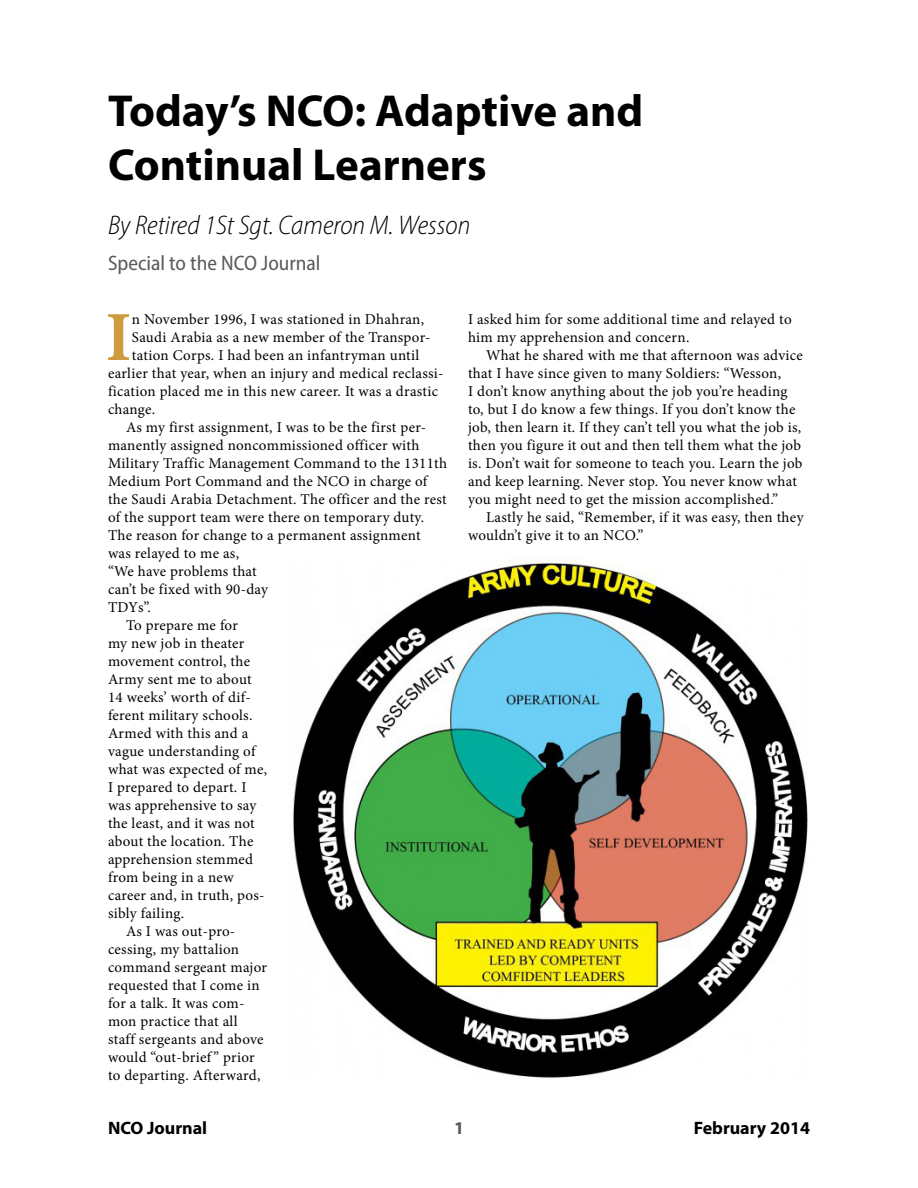
<style>
.page{position:relative;width:918px;height:1188px;background:#fff}
.page>*{position:absolute;margin:0;border:0;box-sizing:border-box;transform-origin:0 0}
.t1{font:700 70.35px "Minion Pro";color:#d09a3f}
.t2{font:700 45px/54px "Myriad Pro";color:#000}
.t3{font:italic 300 semi-condensed 27px "Myriad Pro";color:#000}
.t4{font:semi-condensed 21px "Myriad Pro";color:#58595b}
.t5{font:700 18px "Myriad Pro";color:#000}
.t6{font:700 18px "Myriad Pro";color:#58595b}
.t7{font:15px/18px "Minion Pro";letter-spacing:.015em;color:#000}
</style>
<div class="page">
<img style="left:293px;top:558px;width:515px;height:520px">
<h2 class="t2" style="left:108px;top:82px;width:537px">Today’s NCO: Adaptive and<br>Continual Learners</h2>
<h3 class="t3" style="left:108px;top:209px;width:364px">By Retired 1St Sgt. Cameron M. Wesson</h3>
<h3 class="t4" style="left:108px;top:250px;width:214px">Special to the NCO Journal</h3>
<h1 class="t1" style="left:105px;top:288px;width:28px">I</h1>
<p class="t7" style="left:132px;top:310px;width:294px">n November 1996, I was stationed in Dhahran,</p>
<p class="t7" style="left:132px;top:328px;width:300px">Saudi Arabia as a new member of the Transpor-</p>
<p class="t7" style="left:132px;top:346px;width:289px">tation Corps. I had been an infantryman until</p>
<p class="t7" style="left:108px;top:364px;width:337px">earlier that year, when an injury and medical reclassi-</p>
<p class="t7" style="left:108px;top:382px;width:332px">fication placed me in this new career. It was a drastic</p>
<p class="t7" style="left:108px;top:400px;width:49px">change.</p>
<p class="t7" style="left:126px;top:418px;width:302px">As my first assignment, I was to be the first per-</p>
<p class="t7" style="left:108px;top:436px;width:313px">manently assigned noncommissioned officer with</p>
<p class="t7" style="left:108px;top:454px;width:341px">Military Traffic Management Command to the 1311th</p>
<p class="t7" style="left:108px;top:472px;width:321px">Medium Port Command and the NCO in charge of</p>
<p class="t7" style="left:108px;top:490px;width:340px">the Saudi Arabia Detachment. The officer and the rest</p>
<p class="t7" style="left:108px;top:508px;width:318px">of the support team were there on temporary duty.</p>
<p class="t7" style="left:108px;top:526px;width:314px">The reason for change to a permanent assignment</p>
<p class="t7" style="left:108px;top:544px;width:133px">was relayed to me as,</p>
<p class="t7" style="left:108px;top:562px;width:150px">“We have problems that</p>
<p class="t7" style="left:108px;top:580px;width:162px">can’t be fixed with 90-day</p>
<p class="t7" style="left:108px;top:598px;width:44px">TDYs”.</p>
<p class="t7" style="left:126px;top:616px;width:113px">To prepare me for</p>
<p class="t7" style="left:108px;top:634px;width:138px">my new job in theater</p>
<p class="t7" style="left:108px;top:652px;width:144px">movement control, the</p>
<p class="t7" style="left:108px;top:670px;width:145px">Army sent me to about</p>
<p class="t7" style="left:108px;top:688px;width:144px">14 weeks’ worth of dif-</p>
<p class="t7" style="left:108px;top:706px;width:146px">ferent military schools.</p>
<p class="t7" style="left:108px;top:724px;width:142px">Armed with this and a</p>
<p class="t7" style="left:108px;top:742px;width:149px">vague understanding of</p>
<p class="t7" style="left:108px;top:760px;width:161px">what was expected of me,</p>
<p class="t7" style="left:108px;top:778px;width:140px">I prepared to depart. I</p>
<p class="t7" style="left:108px;top:796px;width:150px">was apprehensive to say</p>
<p class="t7" style="left:108px;top:814px;width:148px">the least, and it was not</p>
<p class="t7" style="left:108px;top:832px;width:147px">about the location. The</p>
<p class="t7" style="left:108px;top:850px;width:147px">apprehension stemmed</p>
<p class="t7" style="left:108px;top:868px;width:127px">from being in a new</p>
<p class="t7" style="left:108px;top:886px;width:158px">career and, in truth, pos-</p>
<p class="t7" style="left:108px;top:904px;width:78px">sibly failing.</p>
<p class="t7" style="left:126px;top:922px;width:111px">As I was out-pro-</p>
<p class="t7" style="left:108px;top:940px;width:133px">cessing, my battalion</p>
<p class="t7" style="left:108px;top:958px;width:161px">command sergeant major</p>
<p class="t7" style="left:108px;top:976px;width:153px">requested that I come in</p>
<p class="t7" style="left:108px;top:994px;width:138px">for a talk. It was com-</p>
<p class="t7" style="left:108px;top:1012px;width:131px">mon practice that all</p>
<p class="t7" style="left:108px;top:1030px;width:157px">staff sergeants and above</p>
<p class="t7" style="left:108px;top:1048px;width:148px">would “out-brief ” prior</p>
<p class="t7" style="left:108px;top:1066px;width:154px">to departing. Afterward,</p>
<p class="t7" style="left:468px;top:310px;width:325px">I asked him for some additional time and relayed to him my apprehension and concern.</p>
<p class="t7" style="left:468px;top:346px;width:336px;text-indent:18px">What he shared with me that afternoon was advice that I have since given to many Soldiers: “Wesson,<br>I don’t know anything about the job you’re heading to, but I do know a few things. If you don’t know the job, then learn it. If they can’t tell you what the job is, then you figure it out and then tell them what the job is. Don’t wait for someone to teach you. Learn the job and keep learning. Never stop. You never know what you might need to get the mission accomplished.”</p>
<p class="t7" style="left:468px;top:508px;width:337px;text-indent:18px">Lastly he said, “Remember, if it was easy, then they wouldn’t give it to an NCO.”</p>
<p class="t5" style="left:108px;top:1116px;width:101px">NCO Journal</p>
<p class="t6" style="left:454px;top:1116px;width:11px">1</p>
<p class="t5" style="left:694px;top:1116px;width:118px">February 2014</p>
</div>
